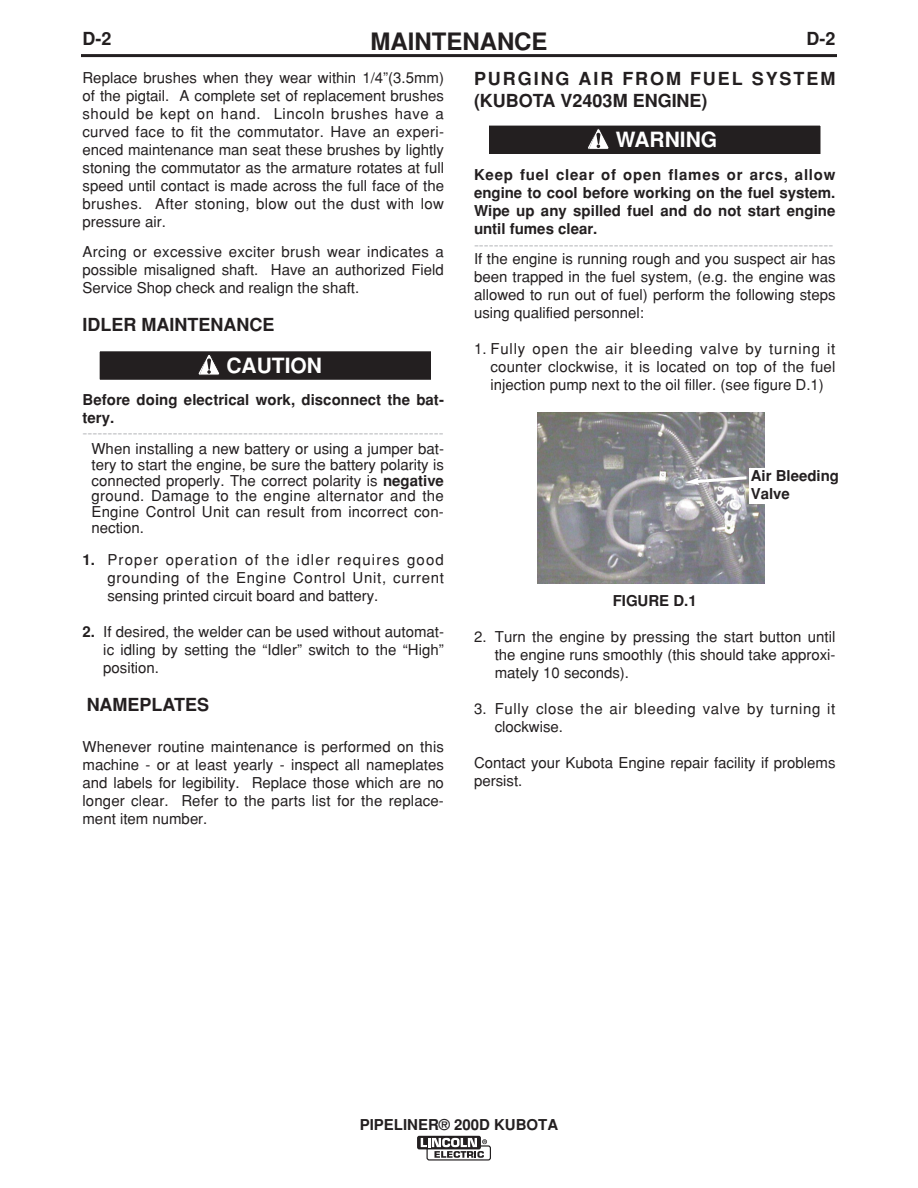
<style>
.page{position:relative;width:918px;height:1188px;background:#fff}
.page>*{position:absolute;margin:0;border:0;box-sizing:border-box;transform-origin:0 0}
.t1{font:700 24px "Helvetica";color:#231f20}
.t2{font:700 21px "Helvetica";color:#fff}
.t3{font:700 18px/21.6px "Helvetica";letter-spacing:.11em;color:#231f20}
.t4{font:700 18px "Helvetica";color:#231f20}
.t5{font:15px/18px "Helvetica";color:#231f20;text-align:justify}
.t6{font:700 15px/18px "Helvetica";letter-spacing:.005em;color:#231f20}
.t7{font:15px "Helvetica";color:#bcbdc0}
.t8{font:15px/18px "Helvetica";letter-spacing:.045em;color:#231f20}
.s1{font-weight:700}
</style>
<div class="page">
<hr style="left:81px;top:54px;width:756px;height:3px;background:#231f20">
<svg style="left:417px;top:1136px;width:64px;height:13px"></svg>
<svg style="left:421px;top:1138px;width:70px;height:23px"></svg>
<div style="left:100px;top:351px;width:331px;height:29px;background:#231f20"></div>
<div style="left:97px;top:348px;width:337px;height:35px;border:3px solid #fff"></div>
<svg style="left:198px;top:355px;width:22px;height:20px"></svg>
<div style="left:489px;top:126px;width:331px;height:28px;background:#231f20"></div>
<div style="left:486px;top:123px;width:338px;height:34px;border:3px solid #fff"></div>
<svg style="left:588px;top:129px;width:21px;height:20px"></svg>
<img style="left:538px;top:413px;width:227px;height:170px">
<div style="left:749px;top:468px;width:95px;height:36px;background:#fff"></div>
<svg style="left:685px;top:475px;width:64px;height:10px"></svg>
<p class="t4" style="left:82px;top:28px;width:30px">D-2</p>
<h1 class="t1" style="left:370px;top:28px;width:179px">MAINTENANCE</h1>
<p class="t4" style="left:807px;top:28px;width:30px">D-2</p>
<p class="t5" style="left:82px;top:68px;width:363px">Replace brushes when they wear within 1/4”(3.5mm) of the pigtail. A complete set of replacement brushes should be kept on hand. Lincoln brushes have a curved face to fit the commutator. Have an experi&shy;enced maintenance man seat these brushes by lightly stoning the commutator as the armature rotates at full speed until contact is made across the full face of the brushes. After stoning, blow out the dust with low pressure air.</p>
<p class="t5" style="left:82px;top:243px;width:363px">Arcing or excessive exciter brush wear indicates a possible misaligned shaft. Have an authorized Field Service Shop check and realign the shaft.</p>
<p class="t4" style="left:82px;top:315px;width:193px">IDLER MAINTENANCE</p>
<p class="t3" style="left:474px;top:68px;width:363px">PURGING AIR FROM FUEL SYSTEM (KUBOTA V2403M ENGINE)</p>
<h2 class="t2" style="left:616px;top:128px;width:103px">WARNING</h2>
<p class="t6" style="left:474px;top:166px;width:363px;text-align:justify">Keep fuel clear of open flames or arcs, allow engine to cool before working on the fuel system.<br>Wipe up any spilled fuel and do not start engine until fumes clear.</p>
<p class="t7" style="left:474px;top:236px;width:361px">------------------------------------------------------------------------</p>
<p class="t5" style="left:474px;top:250px;width:363px">If the engine is running rough and you suspect air has been trapped in the fuel system, (e.g. the engine was allowed to run out of fuel) perform the following steps using qualified personnel:</p>
<p class="t5" style="left:490px;top:340px;width:347px;text-indent:-16px">1. Fully open the air bleeding valve by turning it counter clockwise, it is located on top of the fuel injection pump next to the oil filler. (see figure D.1)</p>
<h2 class="t2" style="left:226px;top:353px;width:97px">CAUTION</h2>
<p class="t6" style="left:82px;top:391px;width:363px">Before doing electrical work, disconnect the bat&shy;tery.</p>
<p class="t7" style="left:82px;top:424px;width:363px">------------------------------------------------------------------------</p>
<p class="t5" style="left:92px;top:441px;width:354px;line-height:15.8px">When installing a new battery or using a jumper bat&shy;tery to start the engine, be sure the battery polarity is connected properly. The correct polarity is <span class="s1">negative </span>ground. Damage to the engine alternator and the Engine Control Unit can result from incorrect con&shy;nection.</p>
<p class="t5" style="left:107px;top:551px;width:338px;text-indent:-25px"><span class="s1">1.</span> Proper operation of the idler requires good grounding of the Engine Control Unit, current sensing printed circuit board and battery.</p>
<p class="t5" style="left:103px;top:623px;width:342px;text-indent:-21px"><span class="s1">2.</span> If desired, the welder can be used without automat&shy;ic idling by setting the “Idler” switch to the “High” position.</p>
<p class="t4" style="left:87px;top:695px;width:124px">NAMEPLATES</p>
<p class="t5" style="left:82px;top:738px;width:363px">Whenever routine maintenance is performed on this machine - or at least yearly - inspect all nameplates and labels for legibility. Replace those which are no longer clear. Refer to the parts list for the replace&shy;ment item number.</p>
<p class="t6" style="left:751px;top:466px;width:90px">Air Bleeding<br>Valve</p>
<p class="t6" style="left:613px;top:592px;width:86px">FIGURE D.1</p>
<p class="t5" style="left:495px;top:628px;width:342px;text-indent:-21px">2. Turn the engine by pressing the start button until the engine runs smoothly (this should take approxi&shy;mately 10 seconds).</p>
<p class="t8" style="left:495px;top:700px;width:342px;text-indent:-21px">3. Fully close the air bleeding valve by turning it clockwise.</p>
<p class="t5" style="left:474px;top:754px;width:363px">Contact your Kubota Engine repair facility if problems persist.</p>
<p class="t6" style="left:360px;top:1116px;width:200px">PIPELINER® 200D KUBOTA</p>
</div>
